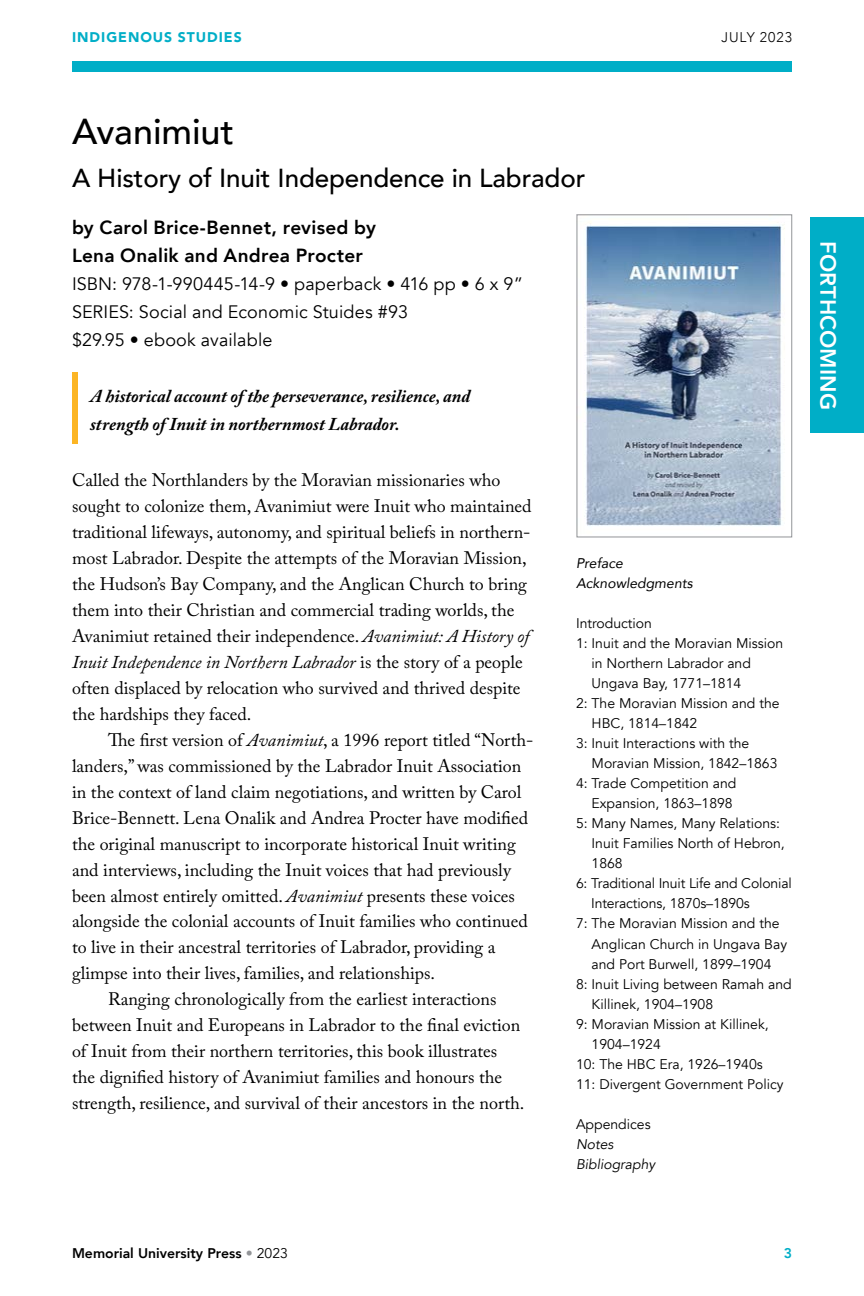
<style>
.page{position:relative;width:864px;height:1296px;background:#fff}
.page>*{position:absolute;margin:0;border:0;box-sizing:border-box;transform-origin:0 0}
.t1{font:500 36px "Avenir";letter-spacing:-.005em;color:#000}
.t2{font:500 26px "Avenir";letter-spacing:-.005em;color:#000}
.t3{font:800 22px "Avenir";letter-spacing:.005em;color:#fff}
.t4{font:800 19px "Avenir";letter-spacing:.015em;color:#000}
.t5{font:18px/26px "Adobe Caslon Pro";color:#000}
.t6{font:18px/28px "Avenir";letter-spacing:.01em;color:#000}
.t7{font:italic 700 18px/28px "Adobe Caslon Pro";color:#000}
.t8{font:14px "Avenir";color:#000}
.t9{font:800 14px "Avenir";color:#000}
.t10{font:italic 14px/20px "Avenir";color:#000}
.t11{font:900 14px "Avenir";letter-spacing:.07em;color:#00aec7}
.t12{font:italic 14px/20px "Avenir";color:#000}
.t13{font:300 14px "Avenir";letter-spacing:.07em;color:#000}
.t14{font:800 14px "Avenir";color:#00aec7}
.s1{font-style:italic}
.s2{color:#939598}
.s3{font-weight:400}
</style>
<div class="page">
<div style="left:72px;top:62px;width:720px;height:10px;background:#00aec7"></div>
<div style="left:810px;top:217px;width:54px;height:216px;background:#00aec7"></div>
<div style="left:72px;top:372px;width:6px;height:72px;background:#fcb524"></div>
<img style="left:584px;top:223px;width:201px;height:303px">
<div style="left:577px;top:215px;width:215px;height:322px;border:1px solid #939598"></div>
<p class="t11" style="left:72px;top:25px;width:171px">INDIGENOUS STUDIES</p>
<p class="t13" style="left:721px;top:29px;width:72px">JULY 2023</p>
<h1 class="t1" style="left:72px;top:100px;width:164px">Avanimiut</h1>
<h2 class="t2" style="left:72px;top:155px;width:515px">A History of Inuit Independence in Labrador</h2>
<p class="t4" style="left:72px;top:212px;width:306px">by Carol Brice-Bennet, revised by</p>
<p class="t4" style="left:72px;top:240px;width:292px">Lena Onalik and Andrea Procter</p>
<p class="t6" style="left:72px;top:270px;width:453px">ISBN: 978-1-990445-14-9 • paperback • 416 pp • 6 x 9”<br>SERIES: Social and Economic Stuides #93<br>$29.95 • ebook available</p>
<p class="t7" style="left:90px;top:381px;width:382px">A historical account of the perseverance, resilience, and strength of Inuit in northernmost Labrador.</p>
<p class="t5" style="left:72px;top:466px;width:461px">Called the Northlanders by the Moravian missionaries who sought to colonize them, Avanimiut were Inuit who maintained traditional lifeways, autonomy, and spiritual beliefs in northern&shy;most Labrador. Despite the attempts of the Moravian Mission, the Hudson’s Bay Company, and the Anglican Church to bring them into their Christian and commercial trading worlds, the Avanimiut retained their independence. <span class="s1">Avanimiut: A History of Inuit Independence in Northern Labrador</span> is the story of a people often displaced by relocation who survived and thrived despite the hardships they faced.</p>
<p class="t5" style="left:108px;top:726px;width:427px">The first version of <span class="s1">Avanimiut</span>, a 1996 report titled “North-</p>
<p class="t5" style="left:72px;top:752px;width:451px">landers,” was commissioned by the Labrador Inuit Association</p>
<p class="t5" style="left:72px;top:778px;width:451px">in the context of land claim negotiations, and written by Carol</p>
<p class="t5" style="left:72px;top:804px;width:458px">Brice-Bennett. Lena Onalik and Andrea Procter have modified</p>
<p class="t5" style="left:72px;top:830px;width:445px">the original manuscript to incorporate historical Inuit writing</p>
<p class="t5" style="left:72px;top:856px;width:440px">and interviews, including the Inuit voices that had previously</p>
<p class="t5" style="left:72px;top:882px;width:444px">been almost entirely omitted. <span class="s1">Avanimiut</span> presents these voices</p>
<p class="t5" style="left:72px;top:908px;width:457px">alongside the colonial accounts of Inuit families who continued</p>
<p class="t5" style="left:72px;top:934px;width:425px">to live in their ancestral territories of Labrador, providing a</p>
<p class="t5" style="left:72px;top:960px;width:365px">glimpse into their lives, families, and relationships.</p>
<p class="t5" style="left:108px;top:986px;width:390px">Ranging chronologically from the earliest interactions</p>
<p class="t5" style="left:72px;top:1012px;width:450px">between Inuit and Europeans in Labrador to the final eviction</p>
<p class="t5" style="left:72px;top:1038px;width:427px">of Inuit from their northern territories, this book illustrates</p>
<p class="t5" style="left:72px;top:1064px;width:432px">the dignified history of Avanimiut families and honours the</p>
<p class="t5" style="left:72px;top:1090px;width:454px">strength, resilience, and survival of their ancestors in the north.</p>
<p class="t10" style="left:576px;top:553px;width:118px">Preface<br>Acknowledgments</p>
<p class="t8" style="left:576px;top:615px;width:78px">Introduction</p>
<p class="t8" style="left:576px;top:635px;width:209px">1: Inuit and the Moravian Mission</p>
<p class="t8" style="left:592px;top:655px;width:161px">in Northern Labrador and</p>
<p class="t8" style="left:592px;top:675px;width:151px">Ungava Bay, 1771–1814</p>
<p class="t8" style="left:576px;top:695px;width:205px">2: The Moravian Mission and the</p>
<p class="t8" style="left:592px;top:715px;width:107px">HBC, 1814–1842</p>
<p class="t8" style="left:576px;top:735px;width:175px">3: Inuit Interactions with the</p>
<p class="t8" style="left:592px;top:755px;width:187px">Moravian Mission, 1842–1863</p>
<p class="t8" style="left:576px;top:775px;width:162px">4: Trade Competition and</p>
<p class="t8" style="left:592px;top:795px;width:143px">Expansion, 1863–1898</p>
<p class="t8" style="left:576px;top:815px;width:206px">5: Many Names, Many Relations:</p>
<p class="t8" style="left:592px;top:835px;width:195px">Inuit Families North of Hebron,</p>
<p class="t8" style="left:592px;top:855px;width:33px">1868</p>
<p class="t8" style="left:576px;top:875px;width:218px">6: Traditional Inuit Life and Colonial</p>
<p class="t8" style="left:591px;top:895px;width:160px">Interactions, 1870s–1890s</p>
<p class="t8" style="left:576px;top:915px;width:205px">7: The Moravian Mission and the</p>
<p class="t8" style="left:592px;top:935px;width:197px">Anglican Church in Ungava Bay</p>
<p class="t8" style="left:592px;top:955px;width:181px">and Port Burwell, 1899–1904</p>
<p class="t8" style="left:576px;top:975px;width:217px">8: Inuit Living between Ramah and</p>
<p class="t8" style="left:592px;top:995px;width:123px">Killinek, 1904–1908</p>
<p class="t8" style="left:576px;top:1015px;width:194px">9: Moravian Mission at Killinek,</p>
<p class="t8" style="left:592px;top:1035px;width:71px">1904–1924</p>
<p class="t8" style="left:576px;top:1055px;width:188px">10: The HBC Era, 1926–1940s</p>
<p class="t8" style="left:576px;top:1075px;width:209px">11: Divergent Government Policy</p>
<p class="t8" style="left:576px;top:1115px;width:76px">Appendices</p>
<p class="t12" style="left:576px;top:1134px;width:81px">Notes<br>Bibliography</p>
<p class="t3" style="left:845px;top:241px;width:170px;rotate:90deg">FORTHCOMING</p>
<p class="t9" style="left:72px;top:1242px;width:217px">Memorial University Press <span class="s2">•</span> <span class="s3">2023</span></p>
<p class="t14" style="left:784px;top:1242px;width:10px">3</p>
</div>
